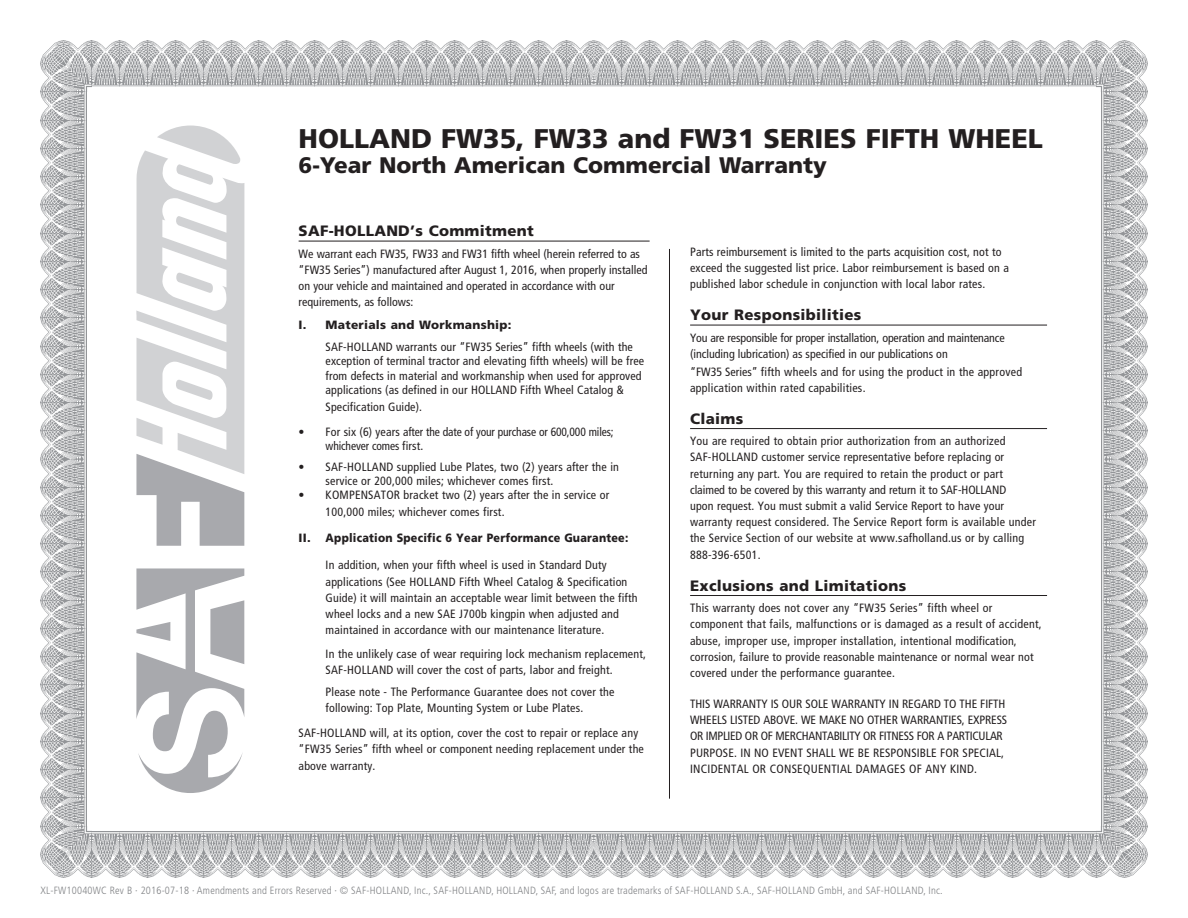
<style>
.page{position:relative;width:1188px;height:918px;background:#fff}
.page>*{position:absolute;margin:0;border:0;box-sizing:border-box;transform-origin:0 0}
.t1{font:900 27px "Frutiger";color:#231f20}
.t2{font:900 22.5px "Frutiger";color:#231f20}
.t3{font:900 15px "Frutiger";letter-spacing:.02em;color:#231f20}
.t4{font:condensed 12px/16.2px "Frutiger";letter-spacing:.015em;color:#231f20}
.t5{font:condensed 12px/16.2px "Frutiger";letter-spacing:-.005em;color:#231f20}
.t6{font:condensed 12px/14.4px "Frutiger";letter-spacing:-.01em;color:#231f20}
.t7{font:900 12px "Frutiger";letter-spacing:.02em;color:#231f20}
.t8{font:300 condensed 10.5px "Frutiger";letter-spacing:.02em;color:#808285}
</style>
<div class="page">
<img style="left:40px;top:40px;width:51px;height:52px">
<img style="left:91px;top:41px;width:1006px;height:46px">
<img style="left:1097px;top:40px;width:51px;height:52px">
<img style="left:1101px;top:92px;width:47px;height:734px">
<img style="left:1097px;top:826px;width:51px;height:51px">
<img style="left:91px;top:831px;width:1006px;height:47px">
<img style="left:40px;top:826px;width:51px;height:51px">
<img style="left:40px;top:92px;width:47px;height:734px">
<svg style="left:136px;top:568px;width:108px;height:225px"></svg>
<svg style="left:136px;top:126px;width:108px;height:420px"></svg>
<hr style="left:669px;top:249px;width:1px;height:550px;background:#231f20">
<hr style="left:299px;top:241px;width:351px;height:1px;background:#231f20">
<hr style="left:690px;top:325px;width:357px;height:1px;background:#231f20">
<hr style="left:690px;top:428px;width:357px;height:1px;background:#231f20">
<hr style="left:690px;top:595px;width:357px;height:1px;background:#231f20">
<h1 class="t1" style="left:299px;top:122px;width:746px">HOLLAND FW35, FW33 and FW31 SERIES FIFTH WHEEL</h1>
<h2 class="t2" style="left:299px;top:152px;width:530px">6-Year North American Commercial Warranty</h2>
<p class="t3" style="left:299px;top:222px;width:237px">SAF-HOLLAND’s Commitment</p>
<p class="t4" style="left:299px;top:246px;width:350px">We warrant each FW35, FW33 and FW31 fifth wheel (herein referred to as “FW35 Series”) manufactured after August 1, 2016, when properly installed on your vehicle and maintained and operated in accordance with our requirements, as follows:</p>
<p class="t7" style="left:299px;top:318px;width:214px">I. Materials and Workmanship:</p>
<p class="t4" style="left:326px;top:340px;width:320px;line-height:14.4px">SAF-HOLLAND warrants our “FW35 Series” fifth wheels (with the exception of terminal tractor and elevating fifth wheels) will be free from defects in material and workmanship when used for approved applications (as defined in our HOLLAND Fifth Wheel Catalog &amp;</p>
<p class="t4" style="left:326px;top:398px;width:98px">Specification Guide).</p>
<p class="t6" style="left:326px;top:425px;width:290px;text-indent:-27px">• For six (6) years after the date of your purchase or 600,000 miles; whichever comes first.</p>
<p class="t4" style="left:326px;top:459px;width:295px;line-height:14.4px;text-indent:-27px">• SAF-HOLLAND supplied Lube Plates, two (2) years after the in service or 200,000 miles; whichever comes first.</p>
<p class="t4" style="left:326px;top:487px;width:285px;text-indent:-27px">• KOMPENSATOR bracket two (2) years after the in service or<br>100,000 miles; whichever comes first.</p>
<p class="t7" style="left:299px;top:531px;width:331px">II. Application Specific 6 Year Performance Guarantee:</p>
<p class="t4" style="left:326px;top:557px;width:313px">In addition, when your fifth wheel is used in Standard Duty applications (See HOLLAND Fifth Wheel Catalog &amp; Specification Guide) it will maintain an acceptable wear limit between the fifth wheel locks and a new SAE J700b kingpin when adjusted and maintained in accordance with our maintenance literature.</p>
<p class="t4" style="left:326px;top:646px;width:322px">In the unlikely case of wear requiring lock mechanism replacement,<br>SAF-HOLLAND will cover the cost of parts, labor and freight.</p>
<p class="t4" style="left:326px;top:684px;width:290px">Please note - The Performance Guarantee does not cover the following: Top Plate, Mounting System or Lube Plates.</p>
<p class="t4" style="left:299px;top:725px;width:347px">SAF-HOLLAND will, at its option, cover the cost to repair or replace any “FW35 Series” fifth wheel or component needing replacement under the above warranty.</p>
<p class="t4" style="left:690px;top:244px;width:321px">Parts reimbursement is limited to the parts acquisition cost, not to exceed the suggested list price. Labor reimbursement is based on a published labor schedule in conjunction with local labor rates.</p>
<p class="t3" style="left:690px;top:306px;width:173px">Your Responsibilities</p>
<p class="t6" style="left:690px;top:330px;width:316px;line-height:16.2px">You are responsible for proper installation, operation and maintenance (including lubrication) as specified in our publications on</p>
<p class="t4" style="left:690px;top:363px;width:334px">“FW35 Series” fifth wheels and for using the product in the approved application within rated capabilities.</p>
<p class="t3" style="left:690px;top:409px;width:55px">Claims</p>
<p class="t4" style="left:690px;top:433px;width:347px">You are required to obtain prior authorization from an authorized SAF-HOLLAND customer service representative before replacing or returning any part. You are required to retain the product or part claimed to be covered by this warranty and return it to SAF-HOLLAND<br>upon request. You must submit a valid Service Report to have your warranty request considered. The Service Report form is available under the Service Section of our website at www.safholland.us or by calling 888-396-6501.</p>
<p class="t3" style="left:690px;top:576px;width:218px">Exclusions and Limitations</p>
<p class="t4" style="left:690px;top:600px;width:353px">This warranty does not cover any “FW35 Series” fifth wheel or component that fails, malfunctions or is damaged as a result of accident, abuse, improper use, improper installation, intentional modification, corrosion, failure to provide reasonable maintenance or normal wear not covered under the performance guarantee.</p>
<p class="t5" style="left:690px;top:696px;width:319px">THIS WARRANTY IS OUR SOLE WARRANTY IN REGARD TO THE FIFTH WHEELS LISTED ABOVE. WE MAKE NO OTHER WARRANTIES, EXPRESS OR IMPLIED OR OF MERCHANTABILITY OR FITNESS FOR A PARTICULAR PURPOSE. IN NO EVENT SHALL WE BE RESPONSIBLE FOR SPECIAL, INCIDENTAL OR CONSEQUENTIAL DAMAGES OF ANY KIND.</p>
<p class="t8" style="left:40px;top:885px;width:904px">XL-FW10040WC Rev B · 2016-07-18 · Amendments and Errors Reserved · © SAF-HOLLAND, Inc., SAF-HOLLAND, HOLLAND, SAF, and logos are trademarks of SAF-HOLLAND S.A., SAF-HOLLAND GmbH, and SAF-HOLLAND, Inc.</p>
</div>
